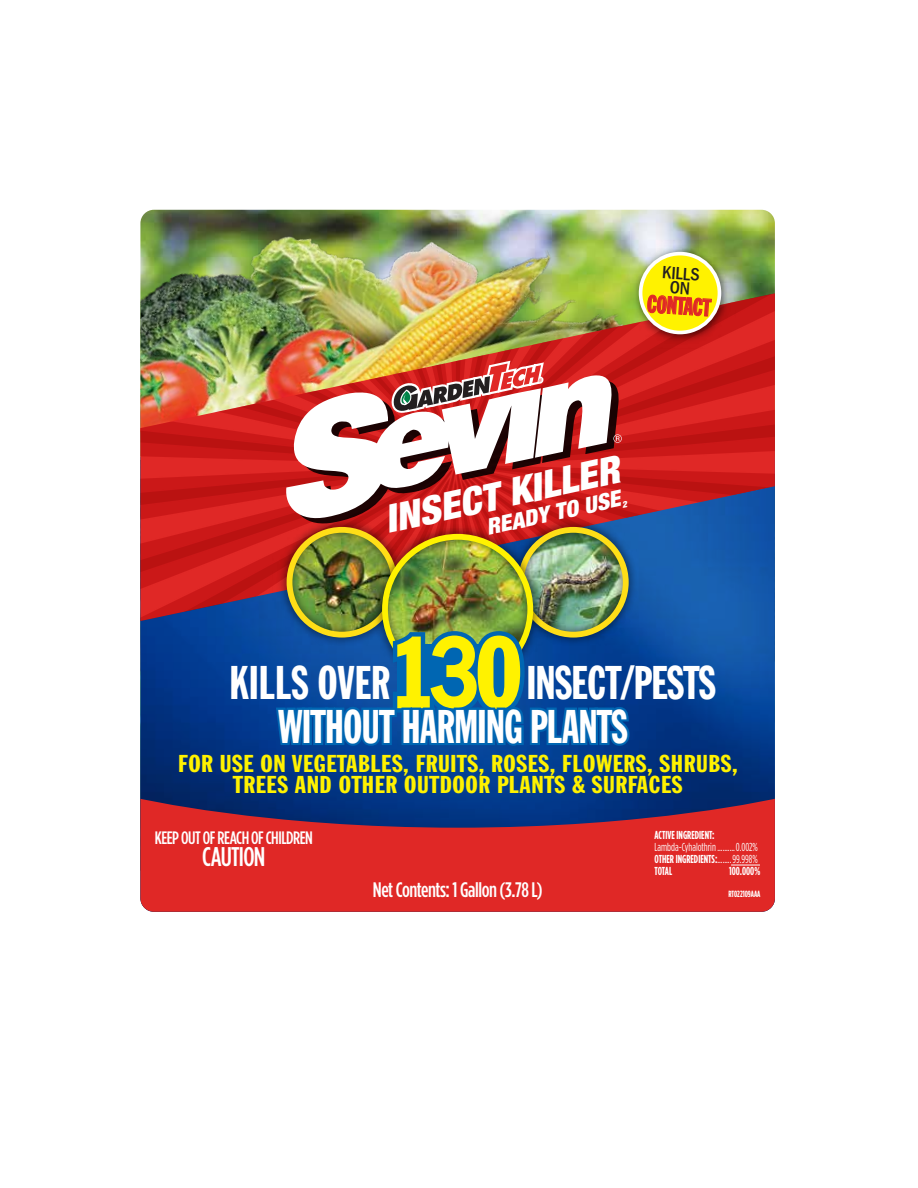
<style>
.page{position:relative;width:918px;height:1188px;background:#fff}
.page>*{position:absolute;margin:0;border:0;box-sizing:border-box;transform-origin:0 0}
.t1{font:46.5px/43.5px "Franklin Gothic Extra Cond";letter-spacing:-.01em;color:#fff}
.t2{font:italic 900 condensed 38.25px "Helvetica Neue";color:#fff;scale:1.05 1}
.t3{font:500 27px "Gotham Condensed";letter-spacing:-.025em;color:#fff}
.t4{font:24px/21px "Franklin Gothic Extra Cond";letter-spacing:.02em;color:#fff200;text-align:center;scale:1.21 1}
.t5{font:23.85px "Franklin Gothic Extra Cond";color:#e02826}
.t6{font:italic 900 condensed 22.2px "Helvetica Neue";color:#fff;scale:1.05 1}
.t7{font:500 21px "Gotham Condensed";letter-spacing:-.02em;color:#fff}
.t8{font:700 18.3px/14.7px "Franklin Gothic Cond";color:#231f20;text-align:center}
.t9{font:500 18px "Gotham Condensed";letter-spacing:-.025em;color:#fff}
.t10{font:11.55px/12px "Gotham Condensed";color:#fff;text-align:justify;scale:.9 1}
.t11{font:700 11.55px "Gotham Condensed";color:#fff;scale:.9 1}
.t12{font:700 9px "Gotham Condensed";color:#fff;scale:.9 1}
.s1{font-weight:700}
</style>
<div class="page">
<img style="left:140px;top:748px;width:635px;height:50px">
<svg style="left:140px;top:798px;width:635px;height:114px;background:#b72935"></svg>
<img style="left:140px;top:210px;width:511px;height:58px">
<img style="left:627px;top:240px;width:108px;height:28px">
<svg style="left:641px;top:254px;width:78px;height:78px"></svg>
<svg style="left:731px;top:865px;width:29px;height:1px"></svg>
<img style="left:140px;top:268px;width:635px;height:480px">
<p class="t8" style="left:663px;top:265px;width:39px;rotate:4deg">KILLS<br>ON</p>
<p class="t5" style="left:648px;top:291px;width:65px;rotate:4deg">CONTACT</p>
<h2 class="t2" style="left:379px;top:489px;width:229px;rotate:-12deg">INSECT KILLER</h2>
<p class="t6" style="left:483px;top:509px;width:132px;rotate:-12deg">READY TO USE</p>
<h1 class="t1" style="left:278px;top:661px;width:439px;text-indent:249px">INSECT/PESTS<br>WITHOUT HARMING PLANTS</h1>
<p class="t4" style="left:178px;top:753px;width:464px">FOR USE ON VEGETABLES, FRUITS, ROSES, FLOWERS, SHRUBS,<br>TREES AND OTHER OUTDOOR PLANTS &amp; SURFACES</p>
<h1 class="t1" style="left:230px;top:661px;width:162px">KILLS OVER</h1>
<p class="t9" style="left:155px;top:827px;width:160px">KEEP OUT OF REACH OF CHILDREN</p>
<p class="t3" style="left:202px;top:841px;width:65px">CAUTION</p>
<p class="t11" style="left:655px;top:828px;width:68px">ACTIVE INGREDIENT:</p>
<p class="t10" style="left:655px;top:841px;width:116px">Lambda-Cyhalothrin..........0.002% <span class="s1">OTHER INGREDIENTS:</span>........99.998% <span class="s1">TOTAL</span></p>
<p class="t11" style="left:729px;top:864px;width:36px">100.000%</p>
<p class="t7" style="left:373px;top:877px;width:171px">Net Contents: 1 Gallon (3.78 L)</p>
<p class="t12" style="left:728px;top:889px;width:37px">RT022109AAA</p>
</div>
